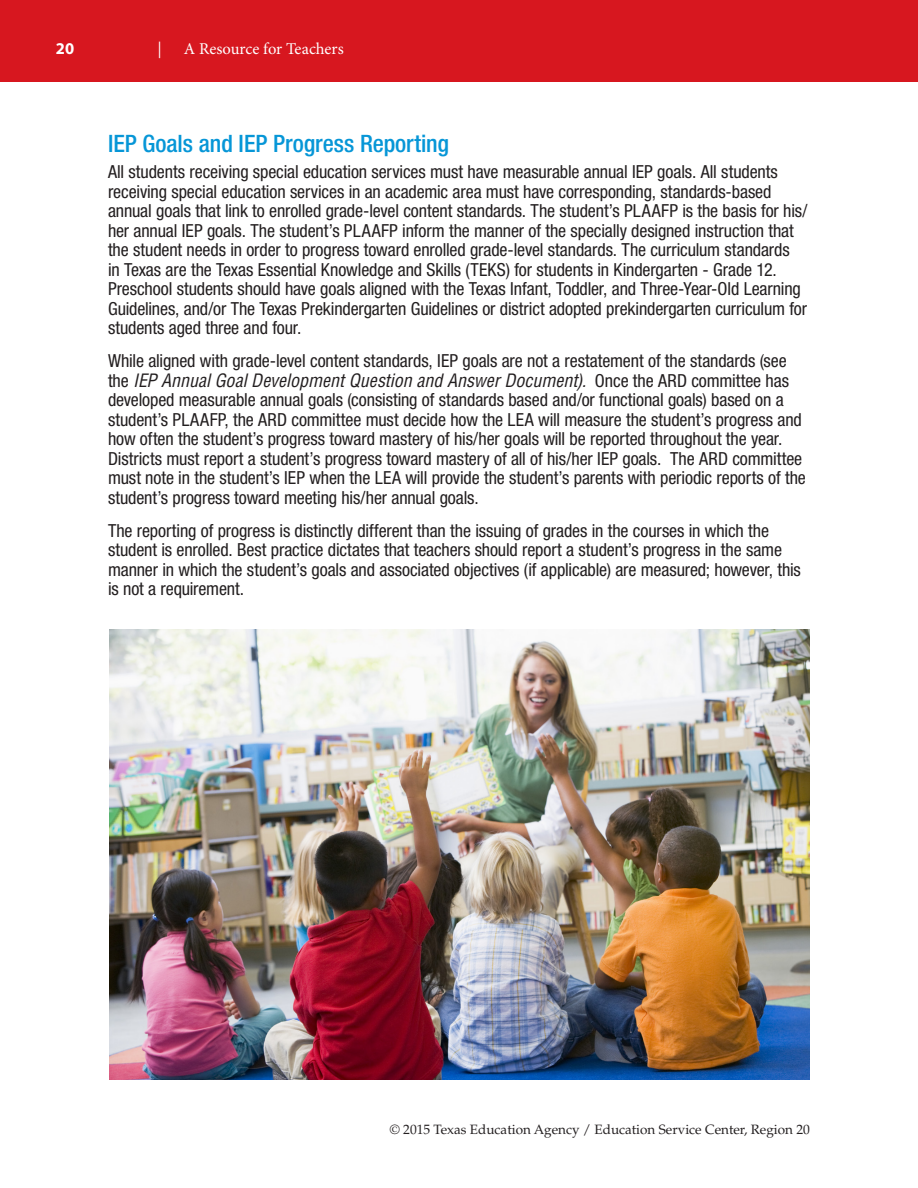
<style>
.page{position:relative;width:918px;height:1188px;background:#fff}
.page>*{position:absolute;margin:0;border:0;box-sizing:border-box;transform-origin:0 0}
.t1{font:500 condensed 24px "Helvetica Neue LT Std";letter-spacing:-.005em;color:#0696d7}
.t2{font:condensed 18px/19.5px "Helvetica Neue LT Std";letter-spacing:-.005em;color:#231f20}
.t3{font:16.5px "Minion Pro";color:#fff}
.t4{font:700 16.5px "Myriad Pro";color:#fff}
.t5{font:italic 16.5px "Minion Pro";color:#fff}
.t6{font:13.5px "Palatino LT Std";color:#231f20}
.s1{font-family:"Helvetica CE";font-style:italic}
</style>
<div class="page">
<div style="left:0;top:0;width:918px;height:82px;background:#d7171f"></div>
<img style="left:109px;top:630px;width:701px;height:450px">
<p class="t4" style="left:56px;top:38px;width:20px">20</p>
<p class="t5" style="left:157px;top:38px;width:5px">|</p>
<p class="t3" style="left:184px;top:38px;width:161px">A Resource for Teachers</p>
<p class="t1" style="left:108px;top:129px;width:343px">IEP Goals and IEP Progress Reporting</p>
<p class="t2" style="left:108px;top:162px;width:701px">All students receiving special education services must have measurable annual IEP goals. All students receiving special education services in an academic area must have corresponding, standards-based annual goals that link to enrolled grade-level content standards. The student’s PLAAFP is the basis for his/ her annual IEP goals. The student’s PLAAFP inform the manner of the specially designed instruction that the student needs in order to progress toward enrolled grade-level standards. The curriculum standards<br>in Texas are the Texas Essential Knowledge and Skills (TEKS) for students in Kindergarten - Grade 12.<br>Preschool students should have goals aligned with the Texas Infant, Toddler, and Three-Year-Old Learning Guidelines, and/or The Texas Prekindergarten Guidelines or district adopted prekindergarten curriculum for students aged three and four.</p>
<p class="t2" style="left:108px;top:351px;width:699px">While aligned with grade-level content standards, IEP goals are not a restatement of the standards (see the <span class="s1">IEP Annual Goal Development Question and Answer Document).</span> Once the ARD committee has developed measurable annual goals (consisting of standards based and/or functional goals) based on a student’s PLAAFP, the ARD committee must decide how the LEA will measure the student’s progress and how often the student’s progress toward mastery of his/her goals will be reported throughout the year.<br>Districts must report a student’s progress toward mastery of all of his/her IEP goals. The ARD committee must note in the student’s IEP when the LEA will provide the student’s parents with periodic reports of the student’s progress toward meeting his/her annual goals.</p>
<p class="t2" style="left:108px;top:521px;width:694px">The reporting of progress is distinctly different than the issuing of grades in the courses in which the student is enrolled. Best practice dictates that teachers should report a student’s progress in the same manner in which the student’s goals and associated objectives (if applicable) are measured; however, this is not a requirement.</p>
<p class="t6" style="left:390px;top:1121px;width:422px">© 2015 Texas Education Agency / Education Service Center, Region 20</p>
</div>
